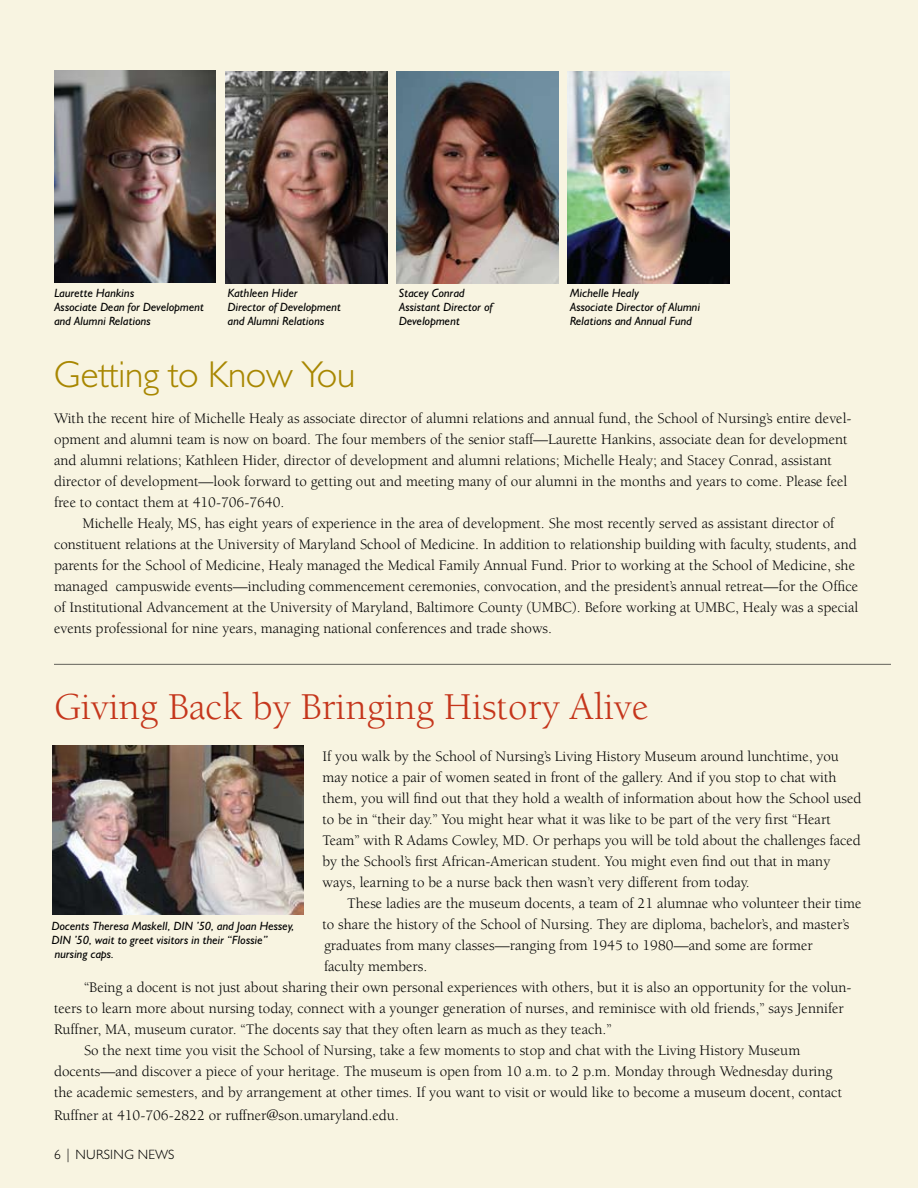
<style>
.page{position:relative;width:918px;height:1188px;background:#f8f4e1}
.page>*{position:absolute;margin:0;border:0;box-sizing:border-box;transform-origin:0 0}
.t1{font:39px "Berkeley";color:#c5361c}
.t2{font:300 37.5px "Humanist 521 BT";color:#a88701}
.t3{font:15px/21px "Berkeley";color:#000}
.t4{font:300 13.5px "Humanist 521 BT";letter-spacing:.02em;color:#000}
.t5{font:italic 12px/14.4px "Humanist 521 BT";color:#000}
</style>
<div class="page">
<img style="left:54px;top:70px;width:162px;height:212px">
<img style="left:396px;top:72px;width:162px;height:212px">
<img style="left:568px;top:72px;width:162px;height:212px">
<img style="left:225px;top:71px;width:162px;height:212px">
<img style="left:52px;top:746px;width:251px;height:169px">
<hr style="left:54px;top:664px;width:837px;height:1px;background:#000">
<p class="t5" style="left:54px;top:285px;width:151px">Laurette Hankins<br>Associate Dean for Development and Alumni Relations</p>
<p class="t5" style="left:228px;top:285px;width:115px">Kathleen Hider<br>Director of Development and Alumni Relations</p>
<p class="t5" style="left:399px;top:285px;width:95px">Stacey Conrad<br>Assistant Director of<br>Development</p>
<p class="t5" style="left:570px;top:285px;width:132px">Michelle Healy<br>Associate Director of Alumni<br>Relations and Annual Fund</p>
<h2 class="t2" style="left:54px;top:351px;width:303px">Getting to Know You</h2>
<p class="t3" style="left:54px;top:408px;width:799px">With the recent hire of Michelle Healy as associate director of alumni relations and annual fund, the School of Nursing’s entire devel&shy;opment and alumni team is now on board. The four members of the senior staff—Laurette Hankins, associate dean for development and alumni relations; Kathleen Hider, director of development and alumni relations; Michelle Healy; and Stacey Conrad, assistant director of development—look forward to getting out and meeting many of our alumni in the months and years to come. Please feel free to contact them at 410-706-7640.</p>
<p class="t3" style="left:54px;top:513px;width:806px;text-indent:28px">Michelle Healy, MS, has eight years of experience in the area of development. She most recently served as assistant director of constituent relations at the University of Maryland School of Medicine. In addition to relationship building with faculty, students, and parents for the School of Medicine, Healy managed the Medical Family Annual Fund. Prior to working at the School of Medicine, she managed campuswide events—including commencement ceremonies, convocation, and the president’s annual retreat—for the Office of Institutional Advancement at the University of Maryland, Baltimore County (UMBC). Before working at UMBC, Healy was a special events professional for nine years, managing national conferences and trade shows.</p>
<h1 class="t1" style="left:54px;top:686px;width:596px">Giving Back by Bringing History Alive</h1>
<p class="t3" style="left:322px;top:746px;width:541px">If you walk by the School of Nursing’s Living History Museum around lunchtime, you may notice a pair of women seated in front of the gallery. And if you stop to chat with them, you will find out that they hold a wealth of information about how the School used to be in “their day.” You might hear what it was like to be part of the very first “Heart Team” with R Adams Cowley, MD. Or perhaps you will be told about the challenges faced by the School’s first African-American student. You might even find out that in many ways, learning to be a nurse back then wasn’t very different from today.</p>
<p class="t3" style="left:347px;top:893px;width:516px">These ladies are the museum docents, a team of 21 alumnae who volunteer their time</p>
<p class="t3" style="left:322px;top:914px;width:528px">to share the history of the School of Nursing. They are diploma, bachelor’s, and master’s</p>
<p class="t3" style="left:324px;top:935px;width:490px">graduates from many classes—ranging from 1945 to 1980—and some are former</p>
<p class="t3" style="left:324px;top:956px;width:105px">faculty members.</p>
<p class="t3" style="left:84px;top:977px;width:769px">“Being a docent is not just about sharing their own personal experiences with others, but it is also an opportunity for the volun-</p>
<p class="t3" style="left:54px;top:998px;width:791px">teers to learn more about nursing today, connect with a younger generation of nurses, and reminisce with old friends,” says Jennifer</p>
<p class="t3" style="left:54px;top:1019px;width:559px">Ruffner, MA, museum curator. “The docents say that they often learn as much as they teach.”</p>
<p class="t3" style="left:84px;top:1040px;width:718px">So the next time you visit the School of Nursing, take a few moments to stop and chat with the Living History Museum</p>
<p class="t3" style="left:54px;top:1061px;width:780px">docents—and discover a piece of your heritage. The museum is open from 10 a.m. to 2 p.m. Monday through Wednesday during</p>
<p class="t3" style="left:54px;top:1082px;width:790px">the academic semesters, and by arrangement at other times. If you want to visit or would like to become a museum docent, contact</p>
<p class="t3" style="left:54px;top:1105px;width:346px">Ruffner at 410-706-2822 or ruffner@son.umaryland.edu.</p>
<p class="t5" style="left:52px;top:918px;width:244px">Docents Theresa Maskell, DIN ’50, and Joan Hessey,<br>DIN ’50, wait to greet visitors in their “Flossie” nursing caps.</p>
<p class="t4" style="left:54px;top:1146px;width:122px">6 | NURSING NEWS</p>
</div>
